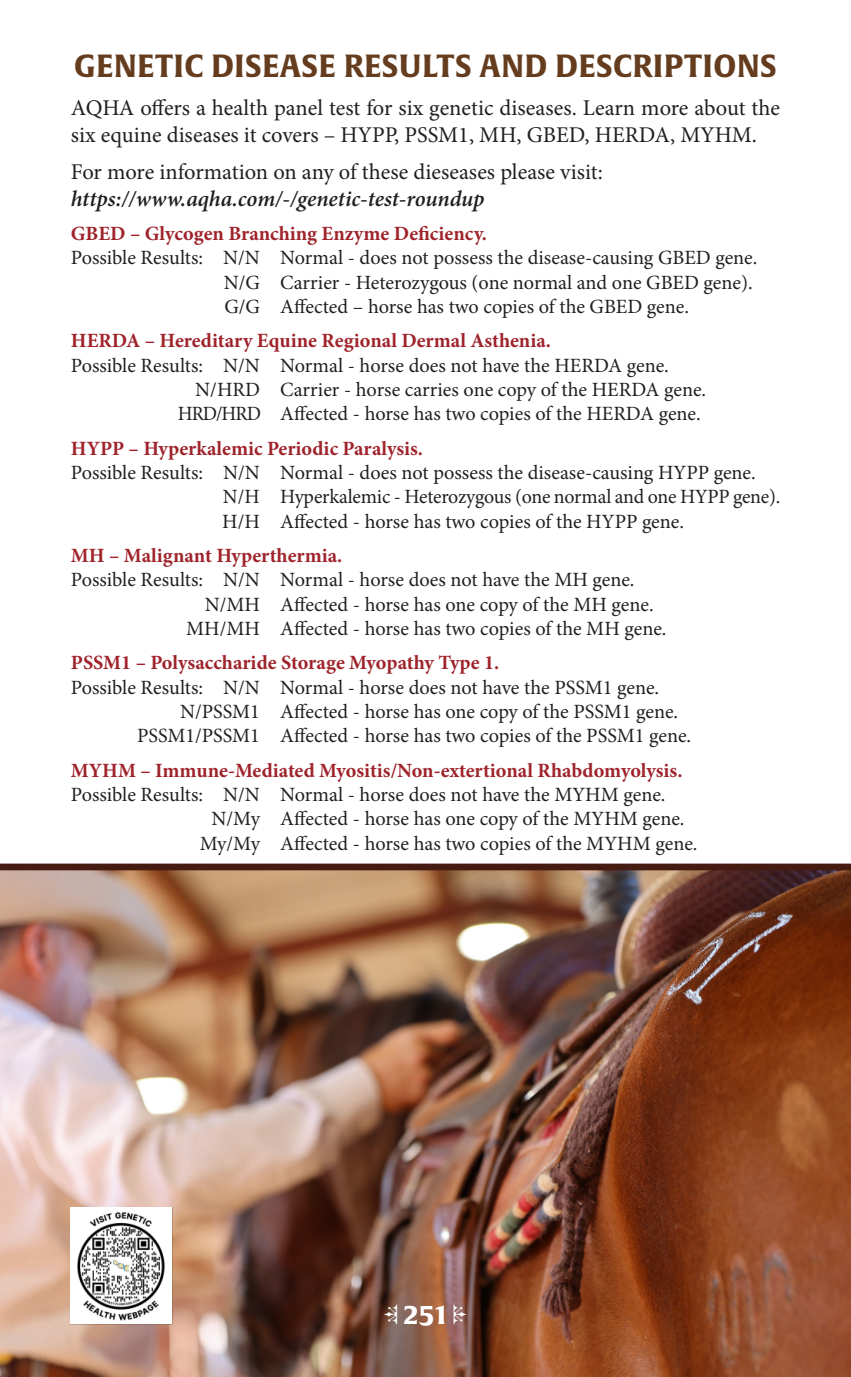
<style>
.page{position:relative;width:851px;height:1377px;background:#fff}
.page>*{position:absolute;margin:0;border:0;box-sizing:border-box;transform-origin:0 0}
.t1{font:700 31.5px "Alverata";letter-spacing:.01em;color:#653d1e}
.t2{font:700 27px "Alverata";color:#fff}
.t3{font:22.5px/27px "Minion Pro";color:#231f20}
.t4{font:italic 600 22.5px "Minion Pro";letter-spacing:-.005em;color:#231f20}
.t5{font:20.25px "Minion Pro";letter-spacing:-.005em;color:#231f20}
.t6{font:700 20.25px "Minion Pro";color:#9f232b}
.t7{font:20.25px "Minion Pro";letter-spacing:-.005em;color:#231f20;scale:.96 1}
</style>
<div class="page">
<img style="left:0;top:870px;width:850px;height:507px">
<div style="left:0;top:864px;width:850px;height:6px;background:#441a11"></div>
<img style="left:70px;top:1207px;width:103px;height:117px">
<svg style="left:384px;top:1305px;width:13px;height:20px"></svg>
<svg style="left:453px;top:1305px;width:13px;height:20px"></svg>
<p class="t1" style="left:74px;top:47px;width:704px">GENETIC DISEASE RESULTS AND DESCRIPTIONS</p>
<p class="t3" style="left:71px;top:94px;width:710px">AQHA offers a health panel test for six genetic diseases. Learn more about the six equine diseases it covers – HYPP, PSSM1, MH, GBED, HERDA, MYHM.</p>
<p class="t3" style="left:71px;top:158px;width:533px">For more information on any of these dieseases please visit:</p>
<p class="t4" style="left:71px;top:183px;width:415px">https://www.aqha.com/-/genetic-test-roundup</p>
<p class="t6" style="left:71px;top:219px;width:417px">GBED – Glycogen Branching Enzyme Deficiency.</p>
<p class="t5" style="left:71px;top:244px;width:688px">Possible Results: N/N Normal - does not possess the disease-causing GBED gene.</p>
<p class="t5" style="left:224px;top:269px;width:530px">N/G Carrier - Heterozygous (one normal and one GBED gene).</p>
<p class="t5" style="left:224px;top:293px;width:466px">G/G Affected – horse has two copies of the GBED gene.</p>
<p class="t6" style="left:71px;top:327px;width:481px">HERDA – Hereditary Equine Regional Dermal Asthenia.</p>
<p class="t5" style="left:71px;top:352px;width:599px">Possible Results: N/N Normal - horse does not have the HERDA gene.</p>
<p class="t5" style="left:195px;top:376px;width:512px">N/HRD Carrier - horse carries one copy of the HERDA gene.</p>
<p class="t7" style="left:178px;top:400px;width:546px">HRD/HRD Affected - horse has two copies of the HERDA gene.</p>
<p class="t6" style="left:71px;top:434px;width:353px">HYPP – Hyperkalemic Periodic Paralysis.</p>
<p class="t5" style="left:71px;top:459px;width:686px">Possible Results: N/N Normal - does not possess the disease-causing HYPP gene.</p>
<p class="t5" style="left:223px;top:483px;width:559px">N/H Hyperkalemic - Heterozygous (one normal and one HYPP gene).</p>
<p class="t5" style="left:222px;top:508px;width:463px">H/H Affected - horse has two copies of the HYPP gene.</p>
<p class="t6" style="left:71px;top:541px;width:273px">MH – Malignant Hyperthermia.</p>
<p class="t5" style="left:71px;top:566px;width:565px">Possible Results: N/N Normal - horse does not have the MH gene.</p>
<p class="t5" style="left:205px;top:591px;width:450px">N/MH Affected - horse has one copy of the MH gene.</p>
<p class="t5" style="left:186px;top:615px;width:482px">MH/MH Affected - horse has two copies of the MH gene.</p>
<p class="t6" style="left:71px;top:649px;width:430px">PSSM1 – Polysaccharide Storage Myopathy Type 1.</p>
<p class="t5" style="left:71px;top:674px;width:589px">Possible Results: N/N Normal - horse does not have the PSSM1 gene.</p>
<p class="t5" style="left:180px;top:698px;width:499px">N/PSSM1 Affected - horse has one copy of the PSSM1 gene.</p>
<p class="t5" style="left:137px;top:722px;width:555px">PSSM1/PSSM1 Affected - horse has two copies of the PSSM1 gene.</p>
<p class="t6" style="left:71px;top:756px;width:613px">MYHM – Immune-Mediated Myositis/Non-extertional Rhabdomyolysis.</p>
<p class="t5" style="left:71px;top:781px;width:596px">Possible Results: N/N Normal - horse does not have the MYHM gene.</p>
<p class="t5" style="left:211px;top:805px;width:474px">N/My Affected - horse has one copy of the MYHM gene.</p>
<p class="t5" style="left:200px;top:830px;width:499px">My/My Affected - horse has two copies of the MYHM gene.</p>
<p class="t2" style="left:404px;top:1298px;width:44px">251</p>
</div>
